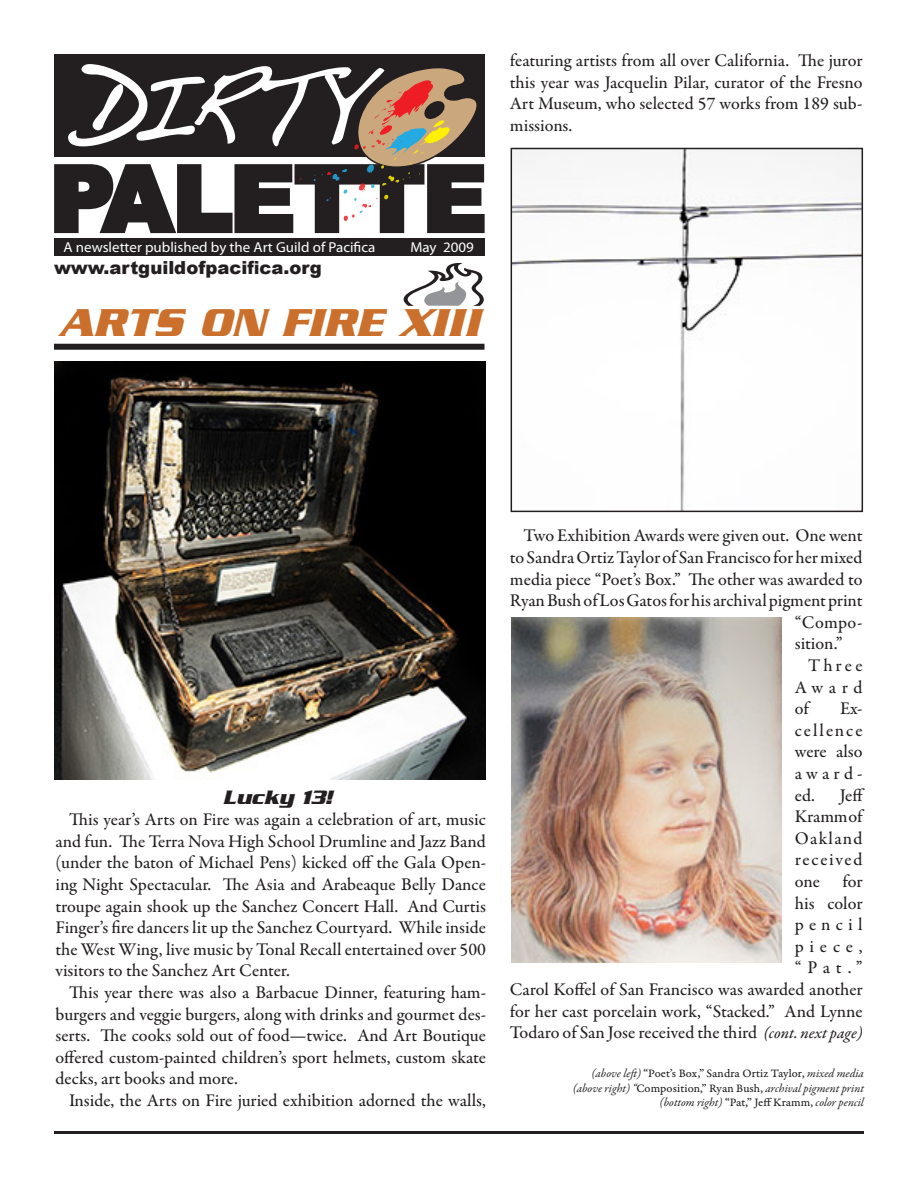
<style>
.page{position:relative;width:918px;height:1188px;background:#fff}
.page>*{position:absolute;margin:0;border:0;box-sizing:border-box;transform-origin:0 0}
.t1{font:italic 700 42px "Serpentine";color:#ca6f2c}
.Garamond_Body_Text{font:italic 700 21px "Serpentine ICG";color:#231f20}
.Garamond_Body_Text-2{font:500 18px/21.6px "Garamond Premr Pro";color:#231f20;text-align:justify}
.t2{font:900 18px "Arial";color:#231f20}
.t3{font:14.4px "Myriad Pro";color:#fff;scale:1.04 1}
.t4{font:italic 12px "Garamond Premr Pro";color:#231f20}
.t5{font:12px "Garamond Premr Pro Capt";color:#231f20}
.s1{font-family:"Garamond Premr Pro Med It";font-weight:400;font-size:16.5px}
.s2{font-family:"Garamond Premr Pro";font-style:italic}
.s3{font-family:"Garamond Premr Pro Capt";font-style:normal}
</style>
<div class="page">
<hr style="left:54px;top:1131px;width:810px;height:3px;background:#231f20">
<div style="left:54px;top:54px;width:431px;height:102px;background:#231f20"></div>
<svg style="left:54px;top:64px;width:431px;height:169px"></svg>
<div style="left:54px;top:238px;width:430px;height:17px;background:#231f20"></div>
<svg style="left:404px;top:263px;width:80px;height:43px"></svg>
<div style="left:54px;top:344px;width:430px;height:6px;background:#231f20"></div>
<img style="left:514px;top:151px;width:346px;height:358px">
<div style="left:511px;top:148px;width:352px;height:364px;border:2px solid #231f20"></div>
<img style="left:511px;top:618px;width:270px;height:345px">
<img style="left:54px;top:361px;width:432px;height:419px">
<p class="Garamond_Body_Text-2" style="left:510px;top:50px;width:354px">featuring artists from all over California. The juror this year was Jacquelin Pilar, curator of the Fresno Art Museum, who selected 57 works from 189 sub&shy;missions.</p>
<p class="t3" style="left:64px;top:239px;width:301px">A newsletter published by the Art Guild of Pacifica</p>
<p class="t3" style="left:410px;top:239px;width:63px">May 2009</p>
<p class="t2" style="left:54px;top:258px;width:269px">www.artguildofpacifica.org</p>
<p class="t1" style="left:59px;top:298px;width:422px">ARTS ON FIRE XIII</p>
<p class="Garamond_Body_Text" style="left:223px;top:785px;width:111px">Lucky 13!</p>
<p class="Garamond_Body_Text-2" style="left:56px;top:809px;width:432px;text-indent:14px">This year’s Arts on Fire was again a celebration of art, music and fun. The Terra Nova High School Drumline and Jazz Band (under the baton of Michael Pens) kicked off the Gala Open&shy;ing Night Spectacular. The Asia and Arabeaque Belly Dance troupe again shook up the Sanchez Concert Hall. And Curtis Finger’s fire dancers lit up the Sanchez Courtyard. While inside the West Wing, live music by Tonal Recall entertained over 500 visitors to the Sanchez Art Center.</p>
<p class="Garamond_Body_Text-2" style="left:56px;top:982px;width:432px;text-indent:14px">This year there was also a Barbacue Dinner, featuring ham&shy;burgers and veggie burgers, along with drinks and gourmet des&shy;serts. The cooks sold out of food—twice. And Art Boutique offered custom-painted children’s sport helmets, custom skate decks, art books and more.</p>
<p class="Garamond_Body_Text-2" style="left:69px;top:1090px;width:419px">Inside, the Arts on Fire juried exhibition adorned the walls,</p>
<p class="Garamond_Body_Text-2" style="left:523px;top:525px;width:341px">Two Exhibition Awards were given out. One went</p>
<p class="Garamond_Body_Text-2" style="left:510px;top:547px;width:354px">to Sandra Ortiz Taylor of San Francisco for her mixed</p>
<p class="Garamond_Body_Text-2" style="left:510px;top:568px;width:354px">media piece “Poet’s Box.” The other was awarded to</p>
<p class="Garamond_Body_Text-2" style="left:510px;top:590px;width:354px">Ryan Bush of Los Gatos for his archival pigment print</p>
<p class="Garamond_Body_Text-2" style="left:795px;top:612px;width:69px">“Compo-</p>
<p class="Garamond_Body_Text-2" style="left:795px;top:633px;width:49px">sition.”</p>
<p class="Garamond_Body_Text-2" style="left:795px;top:655px;width:69px;text-indent:14px">Three Award of</p>
<p class="Garamond_Body_Text-2" style="left:510px;top:698px;width:356px;text-align:right">Ex-<br>cellence<br>were also<br>award-<br>ed. Jeff<br>Kramm of<br>Oakland<br>received<br>one for<br>his color<br>pencil<br>piece,<br>“Pat.”<br>Carol Koffel of San Francisco was awarded another for her cast porcelain work, “Stacked.” And Lynne<br>Todaro of San Jose received the third <span class="s1">(cont. next page)</span></p>
<p class="t5" style="left:592px;top:1067px;width:274px"><span class="s2">(above left)</span> “Poet’s Box,” Sandra Ortiz Taylor, <span class="s2">mixed media</span></p>
<p class="t4" style="left:573px;top:1081px;width:293px">(above right) “<span class="s3">Composition,” Ryan Bush,</span> archival pigment print</p>
<p class="t4" style="left:659px;top:1095px;width:206px">(bottom right) <span class="s3">“Pat,” Jeff Kramm,</span> color pencil</p>
</div>
